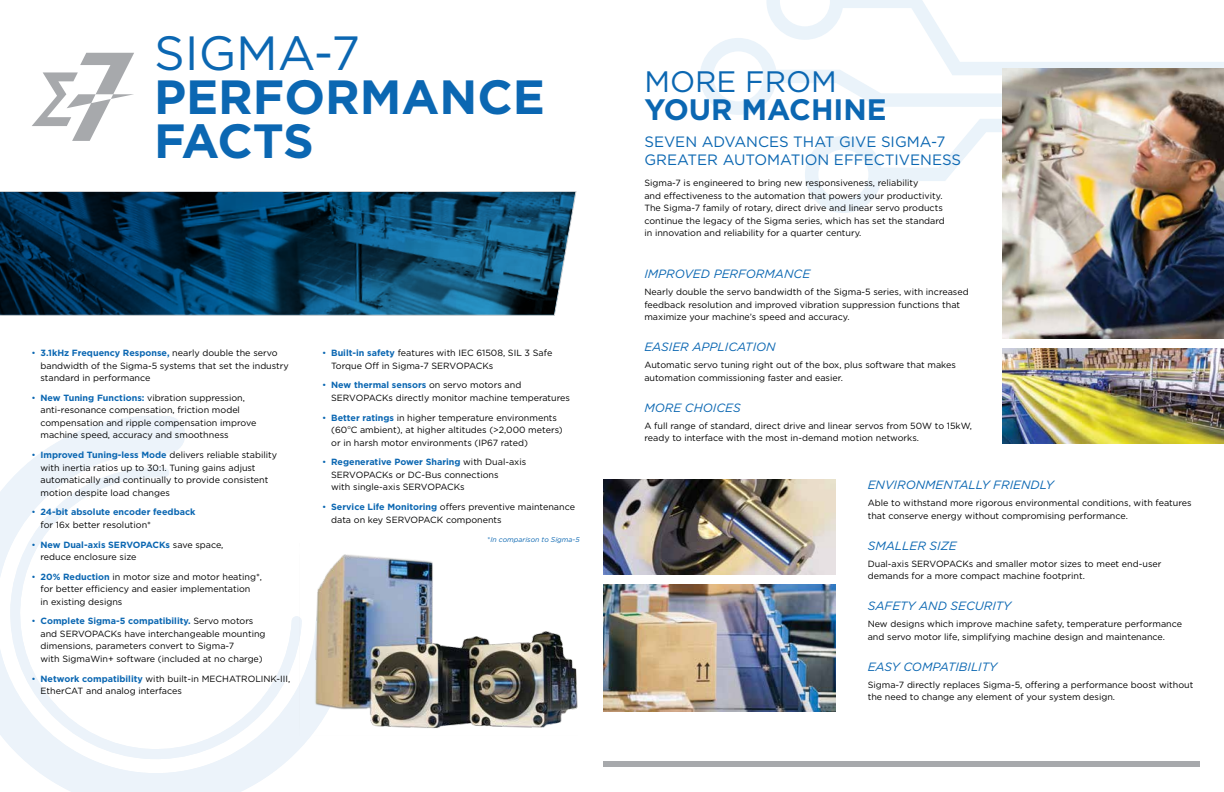
<style>
.page{position:relative;width:1224px;height:792px;background:#fff}
.page>*{position:absolute;margin:0;border:0;box-sizing:border-box;transform-origin:0 0}
.t1{font:700 48px/44px "Gotham HTF";color:#0b67b2}
.t2{font:48px "Gotham";color:#0b67b2}
.t3{font:700 29.6px "Gotham HTF";color:#0b67b2}
.t4{font:29.6px "Gotham";color:#0b67b2}
.t5{font:15px/18px "Gotham";color:#0b67b2}
.t6{font:italic 12px "Gotham";color:#0b67b2}
.t7{font:9px/12.5px "Gotham";color:#000}
.t8{font:700 9px "Gotham HTF";color:#0b67b2}
.t9{font:italic 7px "Gotham";color:#0b67b2}
.s1{font-family:"Gotham";font-weight:400}
.s2{font-family:"Gotham";font-weight:400;color:#000}
.s3{color:#0b67b2}
.s4{font-family:"Gotham HTF";font-weight:700;color:#0b67b2}
.s5{font-style:normal}
</style>
<div class="page">
<svg style="left:28px;top:415px;width:157px;height:48px;fill:#ecf3fa"></svg>
<svg style="left:0;top:463px;width:302px;height:329px"></svg>
<svg style="left:0;top:191px;width:576px;height:124px"></svg>
<img style="left:299px;top:543px;width:279px;height:192px">
<svg style="left:32px;top:53px;width:102px;height:88px"></svg>
<svg style="left:700px;top:0;width:524px;height:213px"></svg>
<img style="left:603px;top:584px;width:232px;height:128px">
<img style="left:1003px;top:68px;width:221px;height:271px">
<img style="left:603px;top:480px;width:232px;height:95px">
<img style="left:1003px;top:348px;width:221px;height:96px">
<div style="left:603px;top:761px;width:596px;height:6px;background:#a7a9ac"></div>
<h1 class="t2" style="left:154px;top:22px;width:208px">SIGMA-7</h1>
<h1 class="t1" style="left:154px;top:74px;width:393px">PERFORMANCE<br>FACTS</h1>
<p class="t8" style="left:32px;top:348px;width:248px"><span class="s1">•</span> 3.1kHz Frequency Response, <span class="s2">nearly double the servo</span></p>
<p class="t7" style="left:40px;top:359px;width:250px">bandwidth of the Sigma-5 systems that set the industry standard in performance</p>
<p class="t7" style="left:40px;top:391px;width:217px;text-indent:-9px"><span class="s3">•</span> <span class="s4">New Tuning Functions:</span> vibration suppression, anti-resonance compensation, friction model compensation and ripple compensation improve machine speed, accuracy and smoothness</p>
<p class="t7" style="left:40px;top:449px;width:238px;text-indent:-9px"><span class="s3">•</span> <span class="s4">Improved Tuning-less Mode</span> delivers reliable stability with inertia ratios up to 30:1. Tuning gains adjust automatically and continually to provide consistent motion despite load changes</p>
<p class="t8" style="left:32px;top:507px;width:166px"><span class="s1">•</span> 24-bit absolute encoder feedback</p>
<p class="t7" style="left:40px;top:518px;width:112px">for 16x better resolution*</p>
<p class="t8" style="left:32px;top:539px;width:194px"><span class="s1">•</span> New Dual-axis SERVOPACKs <span class="s2">save space,</span></p>
<p class="t7" style="left:40px;top:550px;width:98px">reduce enclosure size</p>
<p class="t7" style="left:40px;top:570px;width:223px;text-indent:-9px"><span class="s3">•</span> <span class="s4">20% Reduction</span> in motor size and motor heating*, for better efficiency and easier implementation<br>in existing designs</p>
<p class="t8" style="left:32px;top:616px;width:223px"><span class="s1">•</span> Complete Sigma-5 compatibility. <span class="s2">Servo motors</span></p>
<p class="t7" style="left:40px;top:627px;width:227px">and SERVOPACKs have interchangeable mounting dimensions, parameters convert to Sigma-7<br>with SigmaWin+ software (included at no charge)</p>
<p class="t7" style="left:40px;top:672px;width:251px;text-indent:-9px"><span class="s3">•</span> <span class="s4">Network compatibility</span> with built-in MECHATROLINK-III,<br>EtherCAT and analog interfaces</p>
<p class="t7" style="left:331px;top:347px;width:223px;text-indent:-9px"><span class="s3">•</span> <span class="s4">Built-in safety</span> features with IEC 61508, SIL 3 Safe<br>Torque Off in Sigma-7 SERVOPACKs</p>
<p class="t8" style="left:322px;top:380px;width:201px"><span class="s1">•</span> New thermal sensors <span class="s2">on servo motors and</span></p>
<p class="t7" style="left:331px;top:391px;width:240px">SERVOPACKs directly monitor machine temperatures</p>
<p class="t7" style="left:331px;top:411px;width:233px;text-indent:-9px"><span class="s3">•</span> <span class="s4">Better ratings</span> in higher temperature environments (60<sup>o</sup>C ambient), at higher altitudes (&gt;2,000 meters) or in harsh motor environments (IP67 rated)</p>
<p class="t8" style="left:322px;top:457px;width:206px"><span class="s1">•</span> Regenerative Power Sharing <span class="s2">with Dual-axis</span></p>
<p class="t7" style="left:331px;top:468px;width:169px">SERVOPACKs or DC-Bus connections with single-axis SERVOPACKs</p>
<p class="t7" style="left:331px;top:500px;width:245px;text-indent:-9px"><span class="s3">•</span> <span class="s4">Service Life Monitoring</span> offers preventive maintenance data on key SERVOPACK components</p>
<p class="t9" style="left:488px;top:535px;width:94px"><span class="s5">*</span>In comparison to Sigma-5</p>
<h2 class="t4" style="left:644px;top:62px;width:194px">MORE FROM</h2>
<h2 class="t3" style="left:644px;top:92px;width:244px">YOUR MACHINE</h2>
<h3 class="t5" style="left:644px;top:132px;width:318px">SEVEN ADVANCES THAT GIVE SIGMA-7<br>GREATER AUTOMATION EFFECTIVENESS</h3>
<p class="t7" style="left:644px;top:177px;width:302px">Sigma-7 is engineered to bring new responsiveness, reliability<br>and effectiveness to the automation that powers your productivity.<br>The Sigma-7 family of rotary, direct drive and linear servo products continue the legacy of the Sigma series, which has set the standard in innovation and reliability for a quarter century.</p>
<h3 class="t6" style="left:644px;top:266px;width:167px">IMPROVED PERFORMANCE</h3>
<p class="t7" style="left:644px;top:286px;width:326px">Nearly double the servo bandwidth of the Sigma-5 series, with increased feedback resolution and improved vibration suppression functions that maximize your machine’s speed and accuracy.</p>
<h3 class="t6" style="left:644px;top:339px;width:133px">EASIER APPLICATION</h3>
<p class="t7" style="left:644px;top:359px;width:313px">Automatic servo tuning right out of the box, plus software that makes automation commissioning faster and easier.</p>
<h3 class="t6" style="left:644px;top:400px;width:98px">MORE CHOICES</h3>
<p class="t7" style="left:644px;top:419px;width:329px">A full range of standard, direct drive and linear servos from 50W to 15kW, ready to interface with the most in-demand motion networks.</p>
<h3 class="t6" style="left:868px;top:477px;width:187px">ENVIRONMENTALLY FRIENDLY</h3>
<p class="t7" style="left:868px;top:497px;width:325px">Able to withstand more rigorous environmental conditions, with features that conserve energy without compromising performance.</p>
<h3 class="t6" style="left:868px;top:538px;width:90px">SMALLER SIZE</h3>
<p class="t7" style="left:868px;top:557px;width:295px">Dual-axis SERVOPACKs and smaller motor sizes to meet end-user demands for a more compact machine footprint.</p>
<h3 class="t6" style="left:868px;top:598px;width:145px">SAFETY AND SECURITY</h3>
<p class="t7" style="left:868px;top:618px;width:316px">New designs which improve machine safety, temperature performance and servo motor life, simplifying machine design and maintenance.</p>
<h3 class="t6" style="left:868px;top:659px;width:131px">EASY COMPATIBILITY</h3>
<p class="t7" style="left:868px;top:678px;width:327px">Sigma-7 directly replaces Sigma-5, offering a performance boost without the need to change any element of your system design.</p>
</div>
